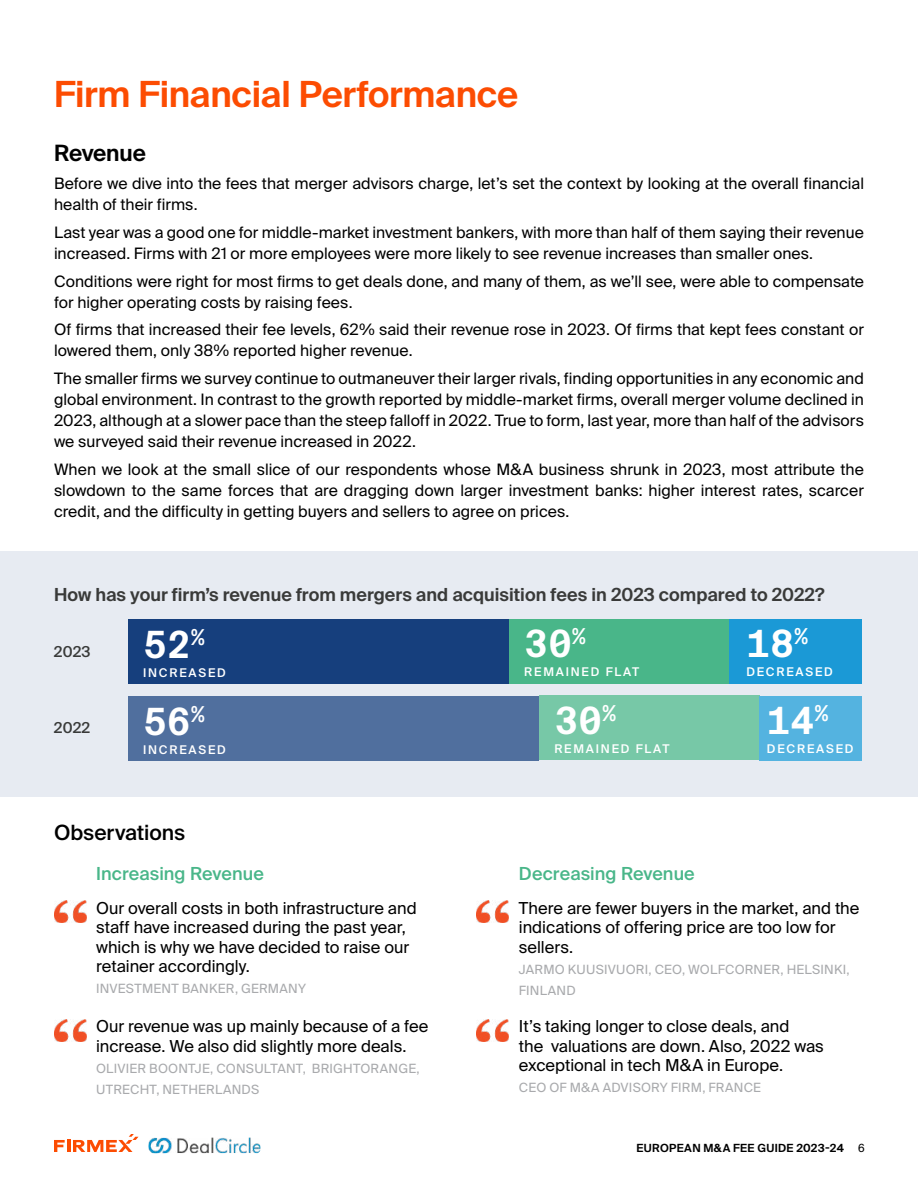
<style>
.page{position:relative;width:918px;height:1188px;background:#fff}
.page>*{position:absolute;margin:0;border:0;box-sizing:border-box;transform-origin:0 0}
.t1{font:700 37.5px "Suisse Intl Mono";letter-spacing:-.01em;color:#fff}
.t2{font:600 36px "Suisse Intl";letter-spacing:-.01em;color:#fc4c02}
.t3{font:600 22.5px "Suisse Intl";letter-spacing:-.01em;color:#000}
.t4{font:500 21px "Suisse Intl";color:#000}
.t5{font:600 18px "Suisse Intl";color:#393a39}
.t6{font:500 18px "Suisse Intl";letter-spacing:.005em;color:#49b689}
.t7{font:16.5px/19.5px "Suisse Intl";color:#000}
.t8{font:15.75px/21px "Suisse Intl";color:#000}
.t9{font:500 15px "Suisse Intl";letter-spacing:.01em;color:#393a39}
.t10{font:12.75px/21px "Suisse Intl";letter-spacing:.015em;color:#a9aaad}
.t11{font:500 12px "Suisse Intl";letter-spacing:.15em;color:#fff}
.t12{font:600 11.25px "Suisse Intl";letter-spacing:.03em;color:#000}
.s1{font-family:"Suisse Intl Mono";font-weight:400}
</style>
<div class="page">
<svg style="left:54px;top:1134px;width:85px;height:18px"></svg>
<img style="left:149px;top:1138px;width:111px;height:15px">
<div style="left:0;top:551px;width:918px;height:245px;background:#e7ebf2"></div>
<div style="left:128px;top:619px;width:382px;height:65px;background:#163f7d"></div>
<div style="left:128px;top:696px;width:411px;height:64px;background:#506f9e"></div>
<div style="left:509px;top:619px;width:220px;height:65px;background:#49b689"></div>
<div style="left:539px;top:695px;width:220px;height:65px;background:#77c8a7"></div>
<div style="left:729px;top:619px;width:133px;height:65px;background:#1b99d6"></div>
<div style="left:759px;top:696px;width:103px;height:64px;background:#54b3e0"></div>
<img style="left:54px;top:901px;width:32px;height:21px">
<img style="left:477px;top:901px;width:32px;height:21px">
<img style="left:54px;top:1020px;width:32px;height:21px">
<img style="left:477px;top:1020px;width:32px;height:21px">
<h2 class="t2" style="left:54px;top:73px;width:466px">Firm Financial Performance</h2>
<h3 class="t3" style="left:54px;top:140px;width:94px">Revenue</h3>
<p class="t8" style="left:54px;top:173px;width:812px">Before we dive into the fees that merger advisors charge, let’s set the context by looking at the overall financial health of their firms.</p>
<p class="t8" style="left:54px;top:222px;width:811px">Last year was a good one for middle-market investment bankers, with more than half of them saying their revenue increased. Firms with 21 or more employees were more likely to see revenue increases than smaller ones.</p>
<p class="t8" style="left:54px;top:271px;width:812px">Conditions were right for most firms to get deals done, and many of them, as we’ll see, were able to compensate for higher operating costs by raising fees.</p>
<p class="t8" style="left:54px;top:319px;width:812px">Of firms that increased their fee levels, 62% said their revenue rose in 2023. Of firms that kept fees constant or lowered them, only 38% reported higher revenue.</p>
<p class="t8" style="left:54px;top:368px;width:811px;text-align:justify">The smaller firms we survey continue to outmaneuver their larger rivals, finding opportunities in any economic and global environment. In contrast to the growth reported by middle-market firms, overall merger volume declined in 2023, although at a slower pace than the steep falloff in 2022. True to form, last year, more than half of the advisors we surveyed said their revenue increased in 2022.</p>
<p class="t8" style="left:54px;top:459px;width:811px;text-align:justify">When we look at the small slice of our respondents whose M&amp;A business shrunk in 2023, most attribute the slowdown to the same forces that are dragging down larger investment banks: higher interest rates, scarcer credit, and the difficulty in getting buyers and sellers to agree on prices.</p>
<p class="t5" style="left:54px;top:585px;width:772px">How has your firm’s revenue from mergers and acquisition fees in 2023 compared to 2022?</p>
<h1 class="t1" style="left:143px;top:623px;width:63px">52<sup>%</sup></h1>
<p class="t11" style="left:143px;top:666px;width:84px">INCREASED</p>
<h1 class="t1" style="left:143px;top:700px;width:63px">56<sup>%</sup></h1>
<p class="t11" style="left:143px;top:743px;width:84px">INCREASED</p>
<h1 class="t1" style="left:524px;top:622px;width:63px">30<sup>%</sup></h1>
<p class="t11" style="left:524px;top:665px;width:117px">REMAINED FLAT</p>
<h1 class="t1" style="left:554px;top:699px;width:63px">30<sup>%</sup></h1>
<p class="t11" style="left:554px;top:742px;width:117px">REMAINED FLAT</p>
<h1 class="t1" style="left:746px;top:622px;width:63px">18<sup>%</sup></h1>
<p class="t11" style="left:746px;top:665px;width:88px">DECREASED</p>
<h1 class="t1" style="left:767px;top:699px;width:63px">14<sup>%</sup></h1>
<p class="t11" style="left:767px;top:742px;width:88px">DECREASED</p>
<p class="t9" style="left:54px;top:643px;width:38px">2023</p>
<p class="t9" style="left:54px;top:720px;width:38px">2022</p>
<h3 class="t4" style="left:54px;top:821px;width:133px">Observations</h3>
<p class="t6" style="left:96px;top:863px;width:169px">Increasing Revenue</p>
<p class="t6" style="left:519px;top:863px;width:177px">Decreasing Revenue</p>
<p class="t7" style="left:96px;top:898px;width:322px">Our overall costs in both infrastructure and staff have increased during the past year, which is why we have decided to raise our retainer accordingly.</p>
<p class="t10" style="left:96px;top:978px;width:212px">INVESTMENT BANKER, GERMANY</p>
<p class="t7" style="left:96px;top:1017px;width:334px">Our revenue was up mainly because of a fee increase. We also did slightly more deals.</p>
<p class="t10" style="left:96px;top:1058px;width:325px">OLIVIER BOONTJE, CONSULTANT, BRIGHTORANGE,<br>UTRECHT, NETHERLANDS</p>
<p class="t7" style="left:519px;top:898px;width:342px">There are fewer buyers in the market, and the indications of offering price are too low for sellers.</p>
<p class="t10" style="left:519px;top:959px;width:332px">JARMO KUUSIVUORI, CEO, WOLFCORNER, HELSINKI,<br>FINLAND</p>
<p class="t7" style="left:519px;top:1017px;width:307px">It’s taking longer to close deals, and<br>the valuations are down. Also, 2022 was exceptional in tech M&amp;A in Europe.</p>
<p class="t10" style="left:519px;top:1078px;width:244px">CEO OF M&amp;A ADVISORY FIRM, FRANCE</p>
<p class="t12" style="left:636px;top:1142px;width:230px">EUROPEAN M&amp;A FEE GUIDE 2023-24 <span class="s1">6</span></p>
</div>
